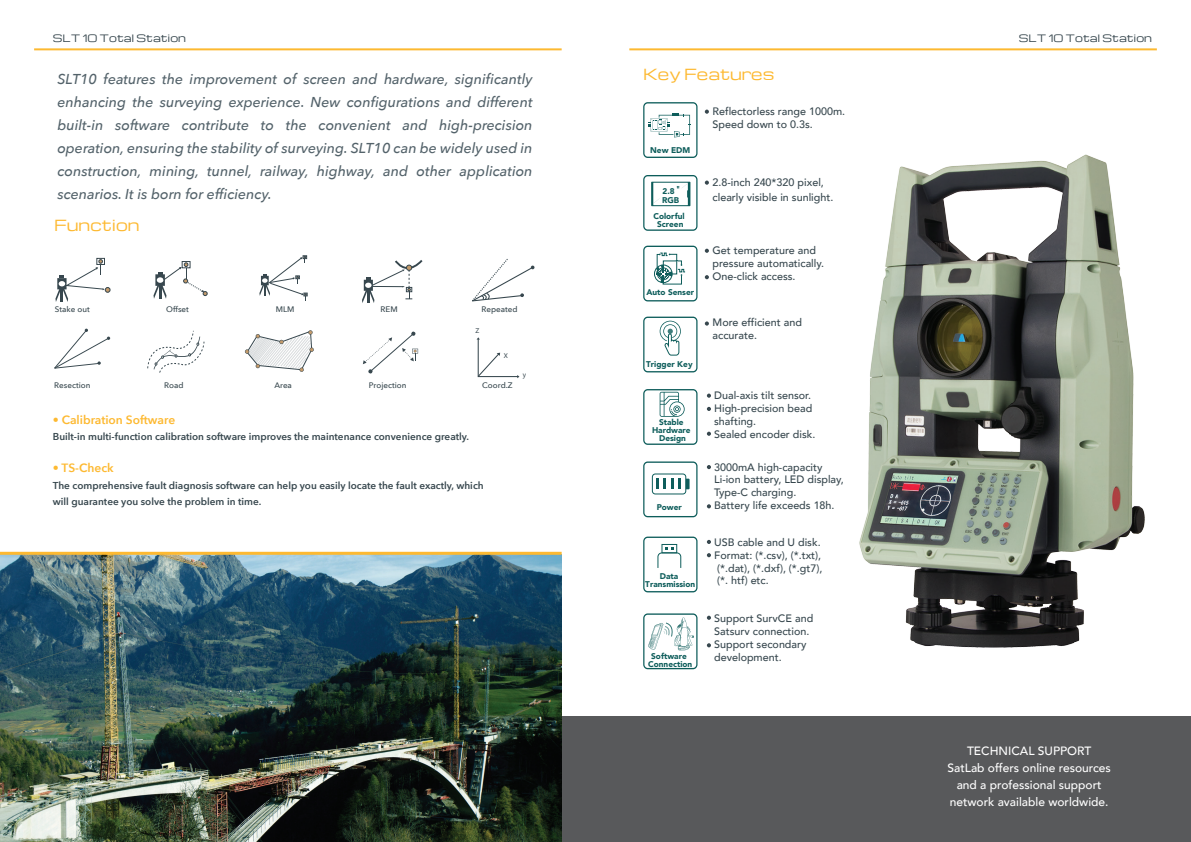
<style>
.page{position:relative;width:1191px;height:842px;background:#fff}
.page>*{position:absolute;margin:0;border:0;box-sizing:border-box;transform-origin:0 0}
.t1{font:15px "Michroma";color:#fdb931}
.t2{font:italic 500 14.3px/23px "Avenir Next";color:#53626a;text-align:justify}
.t3{font:500 12px/17px "Avenir";color:#fff;text-align:center}
.t4{font:600 12px "Avenir Next";color:#fdb931}
.t5{font:500 10.8px/12.9px "Avenir";color:#37474e}
.t6{font:600 10px/16.1px "Avenir Next";color:#37474e}
.t7{font:10px "Michroma";color:#37474e}
.t8{font:900 8.2px/8.1px "Avenir";color:#0e5d5b;text-align:center}
.t9{font:500 8px "Avenir Next";color:#37474e}
.t10{font:6.3px "Microsoft Ya Hei";color:#37474e}
</style>
<div class="page">
<div style="left:0;top:717px;width:1191px;height:125px;background:#58595b"></div>
<hr style="left:34px;top:48px;width:527px;height:2px;background:#fdb931">
<hr style="left:629px;top:48px;width:527px;height:2px;background:#fdb931">
<div style="left:96px;top:258px;width:9px;height:7px;border:1px solid #37474e"></div>
<svg style="left:55px;top:259px;width:55px;height:43px"></svg>
<svg style="left:259px;top:255px;width:48px;height:46px"></svg>
<svg style="left:54px;top:329px;width:56px;height:40px"></svg>
<svg style="left:147px;top:331px;width:57px;height:42px"></svg>
<svg style="left:363px;top:331px;width:55px;height:43px"></svg>
<svg style="left:245px;top:330px;width:69px;height:42px"></svg>
<div style="left:182px;top:261px;width:8px;height:7px;border:1px solid #37474e"></div>
<svg style="left:153px;top:263px;width:54px;height:36px"></svg>
<svg style="left:472px;top:259px;width:62px;height:42px"></svg>
<svg style="left:476px;top:337px;width:43px;height:41px"></svg>
<svg style="left:362px;top:260px;width:60px;height:43px"></svg>
<img style="left:859px;top:154px;width:286px;height:494px">
<svg style="left:705px;top:321px;width:4px;height:5px"></svg>
<svg style="left:643px;top:317px;width:54px;height:55px"></svg>
<svg style="left:705px;top:249px;width:4px;height:4px"></svg>
<svg style="left:705px;top:275px;width:4px;height:4px"></svg>
<svg style="left:705px;top:181px;width:4px;height:4px"></svg>
<svg style="left:705px;top:110px;width:4px;height:4px"></svg>
<svg style="left:643px;top:175px;width:54px;height:56px"></svg>
<svg style="left:643px;top:102px;width:54px;height:56px"></svg>
<svg style="left:643px;top:389px;width:54px;height:56px"></svg>
<svg style="left:707px;top:394px;width:4px;height:4px"></svg>
<svg style="left:707px;top:407px;width:4px;height:4px"></svg>
<svg style="left:707px;top:432px;width:4px;height:4px"></svg>
<svg style="left:707px;top:465px;width:4px;height:4px"></svg>
<svg style="left:707px;top:504px;width:4px;height:4px"></svg>
<svg style="left:707px;top:540px;width:4px;height:4px"></svg>
<svg style="left:707px;top:553px;width:4px;height:4px"></svg>
<svg style="left:707px;top:616px;width:4px;height:4px"></svg>
<svg style="left:707px;top:643px;width:4px;height:4px"></svg>
<svg style="left:643px;top:613px;width:54px;height:56px"></svg>
<svg style="left:643px;top:537px;width:54px;height:55px"></svg>
<svg style="left:643px;top:461px;width:54px;height:56px"></svg>
<svg style="left:643px;top:246px;width:54px;height:55px"></svg>
<img style="left:0;top:555px;width:561px;height:287px">
<hr style="left:0;top:552px;width:561px;height:3px;background:#fdb931">
<p class="t7" style="left:53px;top:32px;width:135px">SLT 10 Total Station</p>
<p class="t7" style="left:1018px;top:32px;width:135px">SLT 10 Total Station</p>
<p class="t2" style="left:57px;top:67px;width:477px">SLT10 features the improvement of screen and hardware, significantly enhancing the surveying experience. New configurations and different built-in software contribute to the convenient and high-precision operation, ensuring the stability of surveying. SLT10 can be widely used in construction, mining, tunnel, railway, highway, and other application scenarios. It is born for efficiency.</p>
<h1 class="t1" style="left:643px;top:66px;width:133px">Key Features</h1>
<p class="t5" style="left:712px;top:104px;width:134px">Reflectorless range 1000m.<br>Speed down to 0.3s.</p>
<p class="t8" style="left:650px;top:146px;width:42px">New EDM</p>
<p class="t5" style="left:712px;top:174px;width:122px;line-height:14.7px">2.8-inch 240*320 pixel, clearly visible in sunlight.</p>
<p class="t8" style="left:662px;top:187px;width:19px;line-height:8.8px;text-align:left">2.8<br>RGB</p>
<h1 class="t1" style="left:54px;top:217px;width:87px">Function</h1>
<p class="t9" style="left:55px;top:302px;width:36px">Stake out</p>
<p class="t9" style="left:54px;top:378px;width:38px">Resection</p>
<p class="t9" style="left:166px;top:302px;width:24px">Offset</p>
<p class="t9" style="left:276px;top:302px;width:20px">MLM</p>
<p class="t9" style="left:380px;top:302px;width:19px">REM</p>
<p class="t9" style="left:481px;top:302px;width:38px">Repeated</p>
<p class="t10" style="left:475px;top:326px;width:5px">Z</p>
<p class="t10" style="left:504px;top:351px;width:6px">X</p>
<p class="t10" style="left:523px;top:370px;width:5px">y</p>
<p class="t9" style="left:164px;top:378px;width:21px">Road</p>
<p class="t9" style="left:274px;top:378px;width:19px">Area</p>
<p class="t9" style="left:369px;top:378px;width:39px">Projection</p>
<p class="t9" style="left:482px;top:378px;width:32px">Coord.Z</p>
<p class="t4" style="left:53px;top:409px;width:124px">• Calibration Software</p>
<p class="t6" style="left:53px;top:428px;width:418px">Built-in multi-function calibration software improves the maintenance convenience greatly.</p>
<p class="t4" style="left:53px;top:458px;width:62px">• TS-Check</p>
<p class="t6" style="left:53px;top:477px;width:432px">The comprehensive fault diagnosis software can help you easily locate the fault exactly, which will guarantee you solve the problem in time.</p>
<p class="t8" style="left:653px;top:212px;width:33px">Colorful<br>Screen</p>
<p class="t8" style="left:646px;top:288px;width:49px">Auto Senser</p>
<p class="t8" style="left:646px;top:360px;width:48px">Trigger Key</p>
<p class="t8" style="left:652px;top:418px;width:40px">Stable<br>Hardware<br>Design</p>
<p class="t8" style="left:657px;top:503px;width:27px">Power</p>
<p class="t8" style="left:645px;top:572px;width:51px">Data<br>Transmission</p>
<p class="t8" style="left:648px;top:652px;width:46px">Software<br>Connection</p>
<p class="t5" style="left:712px;top:243px;width:113px">Get temperature and pressure automatically.<br>One-click access.</p>
<p class="t5" style="left:712px;top:316px;width:91px">More efficient and accurate.</p>
<p class="t5" style="left:714px;top:389px;width:103px">Dual-axis tilt sensor.<br>High-precision bead shafting.<br>Sealed encoder disk.</p>
<p class="t5" style="left:714px;top:460px;width:131px">3000mA high-capacity<br>Li-ion battery, LED display,<br>Type-C charging.<br>Battery life exceeds 18h.</p>
<p class="t5" style="left:714px;top:535px;width:110px">USB cable and U disk.<br>Format: (*.csv), (*.txt), (*.dat), (*.dxf), (*.gt7), (*. htf) etc.</p>
<p class="t5" style="left:714px;top:611px;width:101px">Support SurvCE and<br>Satsurv connection.<br>Support secondary development.</p>
<p class="t3" style="left:947px;top:741px;width:165px">TECHNICAL SUPPORT<br>SatLab offers online resources and a professional support network available worldwide.</p>
</div>
